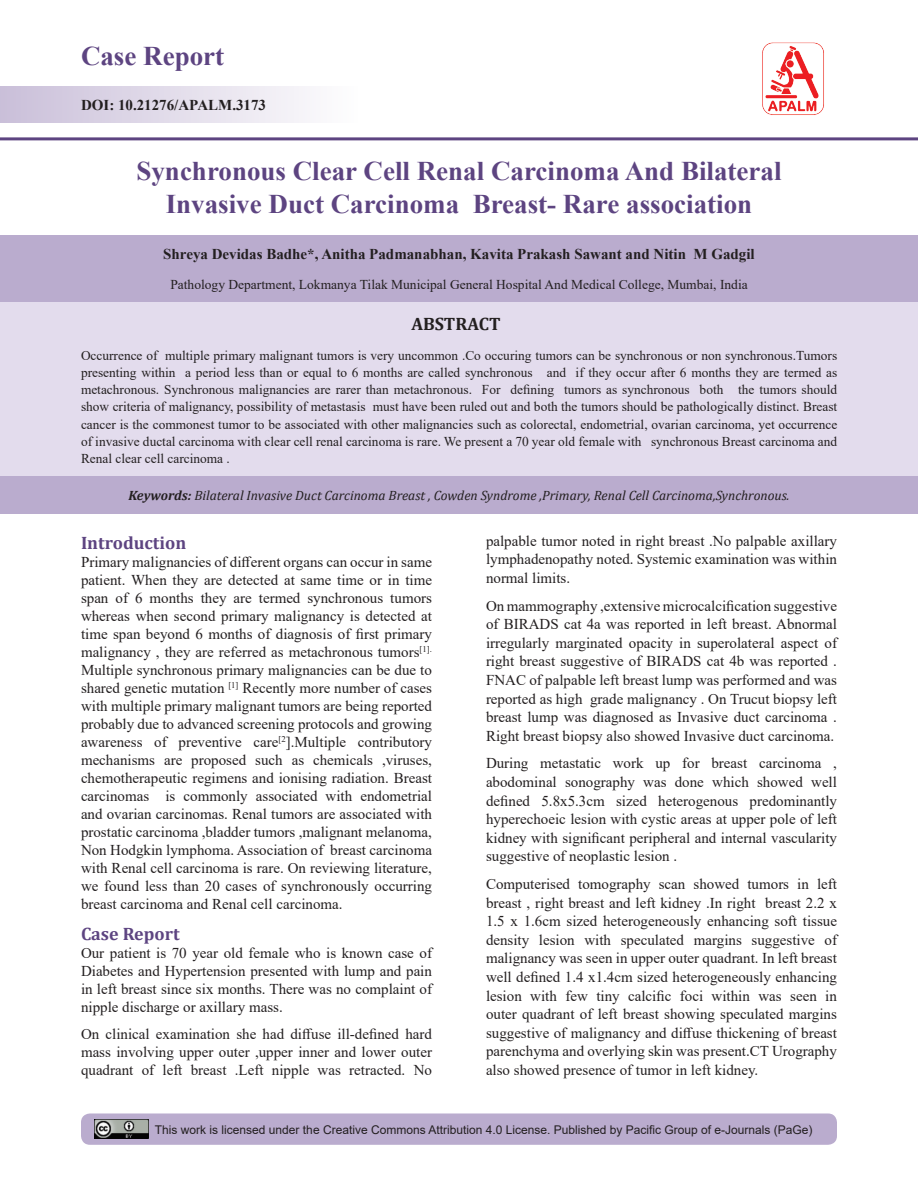
<style>
.page{position:relative;width:918px;height:1188px;background:#fff}
.page>*{position:absolute;margin:0;border:0;box-sizing:border-box;transform-origin:0 0}
.t1{font:700 27px/32.4px "Times New Roman";color:#5d4481;text-align:center}
.t2{font:700 18px "Cambria";color:#5d4481}
.t3{font:700 18px "Cambria";color:#231f20}
.t4{font:15px/18px "Times New Roman";color:#231f20;text-align:justify}
.t5{font:700 15px "Times New Roman";color:#231f20}
.t6{font:13.5px/17.1px "Times New Roman";color:#231f20;text-align:justify}
.t7{font:italic 13.5px "Cambria";color:#231f20}
.t8{font:12px "Arial";color:#231f20}
.s1{font-weight:700}
</style>
<div class="page">
<div style="left:81px;top:1113px;width:756px;height:32px;background:#baacce;border-radius:9px"></div>
<div style="left:0;top:86px;width:357px;height:37px;background:linear-gradient(to right,#cabfd9,#fefefe)"></div>
<hr style="left:0;top:137px;width:918px;height:3px;background:#5d4481">
<img style="left:94px;top:1120px;width:54px;height:19px">
<img style="left:762px;top:42px;width:62px;height:73px">
<div style="left:0;top:235px;width:918px;height:67px;background:#baacce"></div>
<div style="left:0;top:302px;width:918px;height:174px;background:#e3dced"></div>
<div style="left:0;top:476px;width:918px;height:38px;background:#baacce"></div>
<h1 class="t1" style="left:81px;top:39px;width:145px">Case Report</h1>
<p class="t5" style="left:81px;top:94px;width:187px">DOI: 10.21276/APALM.3173</p>
<h1 class="t1" style="left:136px;top:154px;width:647px">Synchronous Clear Cell Renal Carcinoma And Bilateral<br>Invasive Duct Carcinoma Breast- Rare association</h1>
<p class="t5" style="left:163px;top:243px;width:593px">Shreya Devidas Badhe*, Anitha Padmanabhan, Kavita Prakash Sawant and Nitin M Gadgil</p>
<p class="t6" style="left:170px;top:275px;width:579px">Pathology Department, Lokmanya Tilak Municipal General Hospital And Medical College, Mumbai, India</p>
<p class="t3" style="left:411px;top:311px;width:91px">ABSTRACT</p>
<p class="t6" style="left:81px;top:347px;width:758px">Occurrence of multiple primary malignant tumors is very uncommon .Co occuring tumors can be synchronous or non synchronous.Tumors presenting within a period less than or equal to 6 months are called synchronous and if they occur after 6 months they are termed as metachronous. Synchronous malignancies are rarer than metachronous. For defining tumors as synchronous both the tumors should show criteria of malignancy, possibility of metastasis must have been ruled out and both the tumors should be pathologically distinct. Breast cancer is the commonest tumor to be associated with other malignancies such as colorectal, endometrial, ovarian carcinoma, yet occurrence of invasive ductal carcinoma with clear cell renal carcinoma is rare. We present a 70 year old female with synchronous Breast carcinoma and Renal clear cell carcinoma .</p>
<p class="t7" style="left:128px;top:486px;width:663px"><span class="s1">Keywords:</span> Bilateral Invasive Duct Carcinoma Breast , Cowden Syndrome ,Primary, Renal Cell Carcinoma,Synchronous.</p>
<p class="t2" style="left:81px;top:531px;width:107px">Introduction</p>
<p class="t4" style="left:81px;top:553px;width:353px">Primary malignancies of different organs can occur in same patient. When they are detected at same time or in time span of 6 months they are termed synchronous tumors whereas when second primary malignancy is detected at time span beyond 6 months of diagnosis of first primary malignancy , they are referred as metachronous tumors<sup>[1].<br></sup>Multiple synchronous primary malignancies can be due to shared genetic mutation <sup>[1]</sup> Recently more number of cases with multiple primary malignant tumors are being reported probably due to advanced screening protocols and growing awareness of preventive care<sup>[2</sup>].Multiple contributory mechanisms are proposed such as chemicals ,viruses, chemotherapeutic regimens and ionising radiation. Breast carcinomas is commonly associated with endometrial and ovarian carcinomas. Renal tumors are associated with prostatic carcinoma ,bladder tumors ,malignant melanoma, Non Hodgkin lymphoma. Association of breast carcinoma with Renal cell carcinoma is rare. On reviewing literature, we found less than 20 cases of synchronously occurring breast carcinoma and Renal cell carcinoma.</p>
<p class="t2" style="left:81px;top:921px;width:100px">Case Report</p>
<p class="t4" style="left:81px;top:943px;width:353px">Our patient is 70 year old female who is known case of Diabetes and Hypertension presented with lump and pain in left breast since six months. There was no complaint of nipple discharge or axillary mass.</p>
<p class="t4" style="left:81px;top:1024px;width:353px">On clinical examination she had diffuse ill-defined hard mass involving upper outer ,upper inner and lower outer quadrant of left breast .Left nipple was retracted. No</p>
<p class="t4" style="left:486px;top:531px;width:353px;line-height:18.6px">palpable tumor noted in right breast .No palpable axillary lymphadenopathy noted. Systemic examination was within normal limits.</p>
<p class="t4" style="left:486px;top:596px;width:353px;line-height:18.6px">On mammography ,extensive microcalcification suggestive of BIRADS cat 4a was reported in left breast. Abnormal irregularly marginated opacity in superolateral aspect of right breast suggestive of BIRADS cat 4b was reported .<br>FNAC of palpable left breast lump was performed and was reported as high grade malignancy . On Trucut biopsy left breast lump was diagnosed as Invasive duct carcinoma .<br>Right breast biopsy also showed Invasive duct carcinoma.</p>
<p class="t4" style="left:486px;top:754px;width:353px;line-height:18.6px">During metastatic work up for breast carcinoma , abodominal sonography was done which showed well defined 5.8x5.3cm sized heterogenous predominantly hyperechoeic lesion with cystic areas at upper pole of left kidney with significant peripheral and internal vascularity suggestive of neoplastic lesion .</p>
<p class="t4" style="left:486px;top:874px;width:353px;line-height:18.6px">Computerised tomography scan showed tumors in left breast , right breast and left kidney .In right breast 2.2 x 1.5 x 1.6cm sized heterogeneously enhancing soft tissue density lesion with speculated margins suggestive of malignancy was seen in upper outer quadrant. In left breast well defined 1.4 x1.4cm sized heterogeneously enhancing lesion with few tiny calcific foci within was seen in outer quadrant of left breast showing speculated margins suggestive of malignancy and diffuse thickening of breast parenchyma and overlying skin was present.CT Urography also showed presence of tumor in left kidney.</p>
<p class="t8" style="left:155px;top:1121px;width:659px">This work is licensed under the Creative Commons Attribution 4.0 License. Published by Pacific Group of e-Journals (PaGe)</p>
</div>
